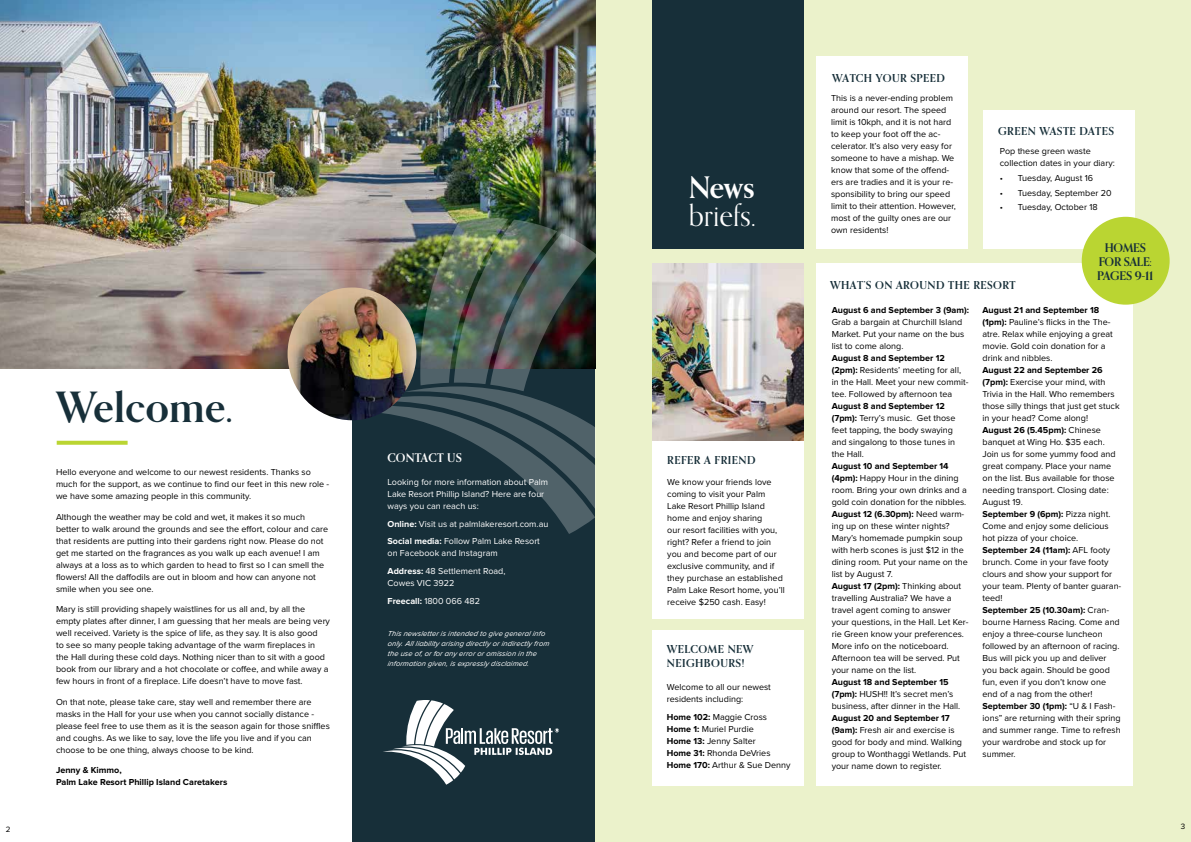
<style>
.page{position:relative;width:1191px;height:842px;background:#fff}
.page>*{position:absolute;margin:0;border:0;box-sizing:border-box;transform-origin:0 0}
.t1{font:700 41.8px "Orpheus Pro";letter-spacing:.01em;color:#172f39}
.t2{font:29.7px "Orpheus Pro";color:#fff}
.t3{font:700 29.7px "Orpheus Pro";color:#fff}
.t4{font:700 12px/14px "Orpheus Pro";letter-spacing:-.02em;color:#172f39;text-align:center}
.t5{font:700 12px "Orpheus Pro";letter-spacing:.02em;color:#fff}
.t6{font:700 11px/14px "Orpheus Pro";letter-spacing:.04em;color:#172f39}
.t7{font:9px/12px "Proxima Nova";color:#000}
.t8{font:9px/17.7px "Proxima Nova";color:#fff}
.t9{font:700 9px/12px "Proxima Nova";color:#000}
.t10{font:8px "Proxima Nova";color:#000}
.t11{font:italic 7.5px/10px "Proxima Nova";letter-spacing:.01em;color:#fff}
.s1{font-weight:700}
</style>
<div class="page">
<div style="left:352px;top:345px;width:243px;height:497px;background:#172f39"></div>
<div style="left:595px;top:0;width:596px;height:842px;background:#ebf2cb"></div>
<img style="left:0;top:0;width:595px;height:369px">
<svg style="left:57px;top:441px;width:71px;height:4px"></svg>
<div style="left:652px;top:0;width:151px;height:249px;background:#172f39"></div>
<svg style="left:383px;top:700px;width:176px;height:85px"></svg>
<div style="left:652px;top:440px;width:151px;height:179px;background:#fff"></div>
<img style="left:652px;top:263px;width:151px;height:177px">
<div style="left:983px;top:111px;width:151px;height:138px;background:#fff"></div>
<div style="left:652px;top:630px;width:151px;height:155px;background:#fff"></div>
<img style="left:332px;top:218px;width:263px;height:316px">
<img style="left:287px;top:287px;width:129px;height:133px">
<div style="left:816px;top:57px;width:151px;height:192px;background:#fff"></div>
<div style="left:816px;top:263px;width:316px;height:523px;background:#fff"></div>
<div style="left:1081px;top:217px;width:88px;height:88px;background:#bad532;border-radius:50%"></div>
<p class="t10" style="left:6px;top:823px;width:6px">2</p>
<h1 class="t1" style="left:56px;top:381px;width:178px">Welcome.</h1>
<p class="t7" style="left:56px;top:466px;width:275px">Hello everyone and welcome to our newest residents. Thanks so much for the support, as we continue to find our feet in this new role - we have some amazing people in this community.</p>
<p class="t7" style="left:56px;top:510px;width:274px">Although the weather may be cold and wet, it makes it so much better to walk around the grounds and see the effort, colour and care that residents are putting into their gardens right now. Please do not get me started on the fragrances as you walk up each avenue! I am always at a loss as to which garden to head to first so I can smell the flowers! All the daffodils are out in bloom and how can anyone not smile when you see one.</p>
<p class="t7" style="left:56px;top:603px;width:275px">Mary is still providing shapely waistlines for us all and, by all the empty plates after dinner, I am guessing that her meals are being very well received. Variety is the spice of life, as they say. It is also good<br>to see so many people taking advantage of the warm fireplaces in the Hall during these cold days. Nothing nicer than to sit with a good book from our library and a hot chocolate or coffee, and while away a few hours in front of a fireplace. Life doesn’t have to move fast.</p>
<p class="t7" style="left:56px;top:695px;width:275px">On that note, please take care, stay well and remember there are masks in the Hall for your use when you cannot socially distance - please feel free to use them as it is the season again for those sniffles and coughs. As we like to say, love the life you live and if you can choose to be one thing, always choose to be kind.</p>
<p class="t9" style="left:56px;top:765px;width:173px">Jenny &amp; Kimmo,<br>Palm Lake Resort Phillip Island Caretakers</p>
<h3 class="t5" style="left:387px;top:450px;width:76px">CONTACT US</h3>
<p class="t8" style="left:387px;top:476px;width:162px;line-height:12px">Looking for more information about Palm<br>Lake Resort Phillip Island? Here are four ways you can reach us:</p>
<p class="t8" style="left:387px;top:514px;width:162px"><span class="s1">Online:</span> Visit us at palmlakeresort.com.au<br><span class="s1">Social media:</span> Follow Palm Lake Resort</p>
<p class="t8" style="left:387px;top:544px;width:119px">on Facebook and Instagram<br><span class="s1">Address:</span> 48 Settlement Road,</p>
<p class="t8" style="left:387px;top:574px;width:94px">Cowes VIC 3922<br><span class="s1">Freecall:</span> 1800 066 482</p>
<p class="t11" style="left:387px;top:628px;width:165px">This newsletteris intended to give generalinfo only.Allliability arising directly orindirectly from the use of,orforany errororomission in the information given,is exp ressly disclaimed.</p>
<h2 class="t3" style="left:689px;top:168px;width:67px">News</h2>
<h2 class="t2" style="left:689px;top:197px;width:69px">briefs.</h2>
<p class="t6" style="left:667px;top:453px;width:90px">REFER A FRIEND</p>
<p class="t7" style="left:667px;top:476px;width:119px">We know your friends love coming to visit your Palm<br>Lake Resort Phillip Island home and enjoy sharing<br>our resort facilities with you, right? Refer a friend to join you and become part of our exclusive community, and if they purchase an established<br>Palm Lake Resort home, you’ll receive $250 cash. Easy!</p>
<p class="t6" style="left:667px;top:642px;width:88px">WELCOME NEW<br>NEIGHBOURS!</p>
<p class="t7" style="left:667px;top:680px;width:106px">Welcome to all our newest residents including:</p>
<p class="t7" style="left:667px;top:710px;width:125px"><span class="s1">Home 102:</span> Maggie Cross<br><span class="s1">Home 1:</span> Muriel Purdie<br><span class="s1">Home 13:</span> Jenny Salter<br><span class="s1">Home 31:</span> Rhonda DeVries<br><span class="s1">Home 170:</span> Arthur &amp; Sue Denny</p>
<p class="t6" style="left:832px;top:71px;width:114px">WATCH YOUR SPEED</p>
<p class="t7" style="left:831px;top:92px;width:126px">This is a never-ending problem around our resort. The speed limit is 10kph, and it is not hard to keep your foot off the ac&shy;celerator. It’s also very easy for someone to have a mishap. We know that some of the offend&shy;ers are tradies and it is your re&shy;sponsibility to bring our speed limit to their attention. However, most of the guilty ones are our own residents!</p>
<p class="t6" style="left:998px;top:124px;width:117px">GREEN WASTE DATES</p>
<p class="t7" style="left:999px;top:144px;width:116px">Pop these green waste collection dates in your diary:</p>
<p class="t7" style="left:999px;top:171px;width:95px">• Tuesday, August 16</p>
<p class="t7" style="left:999px;top:186px;width:113px">• Tuesday, September 20</p>
<p class="t7" style="left:999px;top:201px;width:99px">• Tuesday, October 18</p>
<p class="t6" style="left:830px;top:278px;width:187px">WHAT’S ON AROUND THE RESORT</p>
<h3 class="t4" style="left:1097px;top:241px;width:58px">HOMES<br>FOR SALE:<br>PAGES 9-11</h3>
<p class="t9" style="left:831px;top:305px;width:139px">August 6 and September 3 (9am):</p>
<p class="t7" style="left:831px;top:316px;width:134px">Grab a bargain at Churchill Island<br>Market. Put your name on the bus list to come along.</p>
<p class="t7" style="left:831px;top:352px;width:138px"><span class="s1">August 8 and September 12 (2pm):</span> Residents’ meeting for all, in the Hall. Meet your new commit&shy;tee. Followed by afternoon tea</p>
<p class="t7" style="left:831px;top:400px;width:125px"><span class="s1">August 8 and September 12 (7pm):</span> Terry’s music. Get those feet tapping, the body swaying and singalong to those tunes in the Hall.</p>
<p class="t7" style="left:831px;top:460px;width:138px"><span class="s1">August 10 and September 14 (4pm):</span> Happy Hour in the dining room. Bring your own drinks and a gold coin donation for the nibbles.<br><span class="s1">August 12 (6.30pm):</span> Need warm&shy;ing up on these winter nights?<br>Mary’s homemade pumpkin soup with herb scones is just $12 in the dining room. Put your name on the list by August 7.<br><span class="s1">August 17 (2pm):</span> Thinking about travelling Australia? We have a travel agent coming to answer your questions, in the Hall. Let Ker&shy;rie Green know your preferences.<br>More info on the noticeboard.<br>Afternoon tea will be served. Put your name on the list.</p>
<p class="t7" style="left:831px;top:676px;width:130px"><span class="s1">August 18 and September 15 (7pm):</span> HUSH!! It’s secret men’s business, after dinner in the Hall.</p>
<p class="t7" style="left:831px;top:712px;width:136px"><span class="s1">August 20 and September 17 (9am):</span> Fresh air and exercise is good for body and mind. Walking group to Wonthaggi Wetlands. Put your name down to register.</p>
<p class="t7" style="left:982px;top:304px;width:132px"><span class="s1">August 21 and September 18 (1pm):</span> Pauline’s flicks in the The&shy;atre. Relax while enjoying a great movie. Gold coin donation for a drink and nibbles.</p>
<p class="t7" style="left:982px;top:364px;width:140px"><span class="s1">August 22 and September 26 (7pm):</span> Exercise your mind, with<br>Trivia in the Hall. Who remembers those silly things that just get stuck in your head? Come along!<br><span class="s1">August 26 (5.45pm):</span> Chinese banquet at Wing Ho. $35 each.<br>Join us for some yummy food and great company. Place your name on the list. Bus available for those needing transport. Closing date:<br>August 19.<br><span class="s1">September 9 (6pm):</span> Pizza night.<br>Come and enjoy some delicious hot pizza of your choice.<br><span class="s1">September 24 (11am):</span> AFL footy brunch. Come in your fave footy clours and show your support for your team. Plenty of banter guaran&shy;teed!<br><span class="s1">September 25 (10.30am):</span> Cran&shy;bourne Harness Racing. Come and enjoy a three-course luncheon followed by an afternoon of racing.<br>Bus will pick you up and deliver you back again. Should be good fun, even if you don’t know one end of a nag from the other!<br><span class="s1">September 30 (1pm):</span> “U &amp; I Fash&shy;ions” are returning with their spring and summer range. Time to refresh your wardrobe and stock up for summer.</p>
<p class="t10" style="left:1180px;top:820px;width:6px">3</p>
</div>
